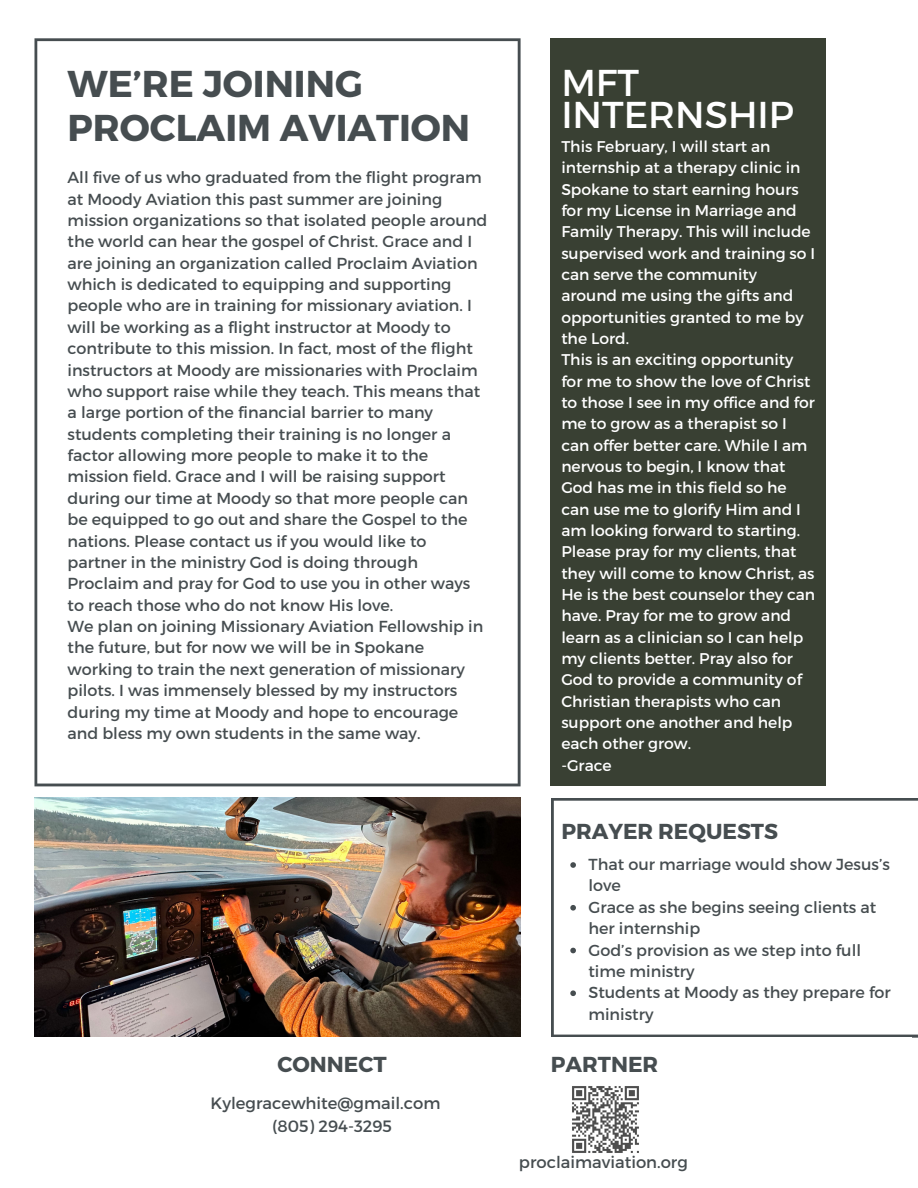
<style>
.page{position:relative;width:918px;height:1188px;background:#fff}
.page>*{position:absolute;margin:0;border:0;box-sizing:border-box;transform-origin:0 0}
.t1{font:700 37.35px/43.8px "Montserrat";color:#464d50}
.t2{font:37.35px/31.5px "Montserrat";color:#fff}
.t3{font:700 21.6px "Montserrat";color:#464d50}
.t4{font:16.35px "Montserrat";color:#464d50}
.t5{font:15.9px/21.3px "Montserrat";color:#464d50}
.t6{font:15.45px/21.3px "Montserrat";color:#fff}
</style>
<div class="page">
<div style="left:551px;top:38px;width:275px;height:748px;background:#394033"></div>
<img style="left:34px;top:798px;width:486px;height:239px">
<svg style="left:551px;top:798px;width:367px;height:239px"></svg>
<svg style="left:34px;top:38px;width:487px;height:748px"></svg>
<img style="left:572px;top:1086px;width:67px;height:67px">
<svg style="left:570px;top:862px;width:6px;height:6px"></svg>
<svg style="left:570px;top:905px;width:6px;height:6px"></svg>
<svg style="left:570px;top:948px;width:6px;height:5px"></svg>
<svg style="left:570px;top:990px;width:6px;height:6px"></svg>
<p class="t1" style="left:68px;top:60px;width:404px">WE’RE JOINING<br>PROCLAIM AVIATION</p>
<p class="t5" style="left:68px;top:166px;width:421px">All five of us who graduated from the flight program at Moody Aviation this past summer are joining mission organizations so that isolated people around the world can hear the gospel of Christ. Grace and I are joining an organization called Proclaim Aviation which is dedicated to equipping and supporting people who are in training for missionary aviation. I will be working as a flight instructor at Moody to contribute to this mission. In fact, most of the flight instructors at Moody are missionaries with Proclaim who support raise while they teach. This means that a large portion of the financial barrier to many students completing their training is no longer a factor allowing more people to make it to the mission field. Grace and I will be raising support during our time at Moody so that more people can be equipped to go out and share the Gospel to the nations. Please contact us if you would like to partner in the ministry God is doing through Proclaim and pray for God to use you in other ways to reach those who do not know His love.</p>
<p class="t5" style="left:68px;top:615px;width:417px">We plan on joining Missionary Aviation Fellowship in the future, but for now we will be in Spokane working to train the next generation of missionary pilots. I was immensely blessed by my instructors during my time at Moody and hope to encourage and bless my own students in the same way.</p>
<p class="t3" style="left:278px;top:1051px;width:111px">CONNECT</p>
<p class="t4" style="left:211px;top:1093px;width:231px">Kylegracewhite@gmail.com</p>
<p class="t4" style="left:272px;top:1115px;width:121px">(805) 294-3295</p>
<p class="t2" style="left:561px;top:65px;width:234px">MFT<br>INTERNSHIP</p>
<p class="t6" style="left:561px;top:135px;width:255px">This February, I will start an internship at a therapy clinic in<br>Spokane to start earning hours for my License in Marriage and<br>Family Therapy. This will include supervised work and training so I can serve the community around me using the gifts and opportunities granted to me by the Lord.</p>
<p class="t6" style="left:561px;top:348px;width:255px">This is an exciting opportunity for me to show the love of Christ to those I see in my office and for me to grow as a therapist so I can offer better care. While I am nervous to begin, I know that<br>God has me in this field so he can use me to glorify Him and I am looking forward to starting.</p>
<p class="t6" style="left:561px;top:540px;width:255px">Please pray for my clients, that they will come to know Christ, as<br>He is the best counselor they can have. Pray for me to grow and learn as a clinician so I can help my clients better. Pray also for<br>God to provide a community of<br>Christian therapists who can support one another and help each other grow.</p>
<p class="t6" style="left:561px;top:754px;width:52px">-Grace</p>
<p class="t3" style="left:561px;top:817px;width:218px">PRAYER REQUESTS</p>
<p class="t5" style="left:588px;top:853px;width:303px">That our marriage would show Jesus’s love</p>
<p class="t5" style="left:588px;top:896px;width:289px">Grace as she begins seeing clients at her internship</p>
<p class="t5" style="left:588px;top:938px;width:274px">God’s provision as we step into full time ministry</p>
<p class="t5" style="left:588px;top:981px;width:304px">Students at Moody as they prepare for ministry</p>
<p class="t3" style="left:551px;top:1051px;width:109px">PARTNER</p>
<p class="t4" style="left:519px;top:1152px;width:171px">proclaimaviation.org</p>
</div>
